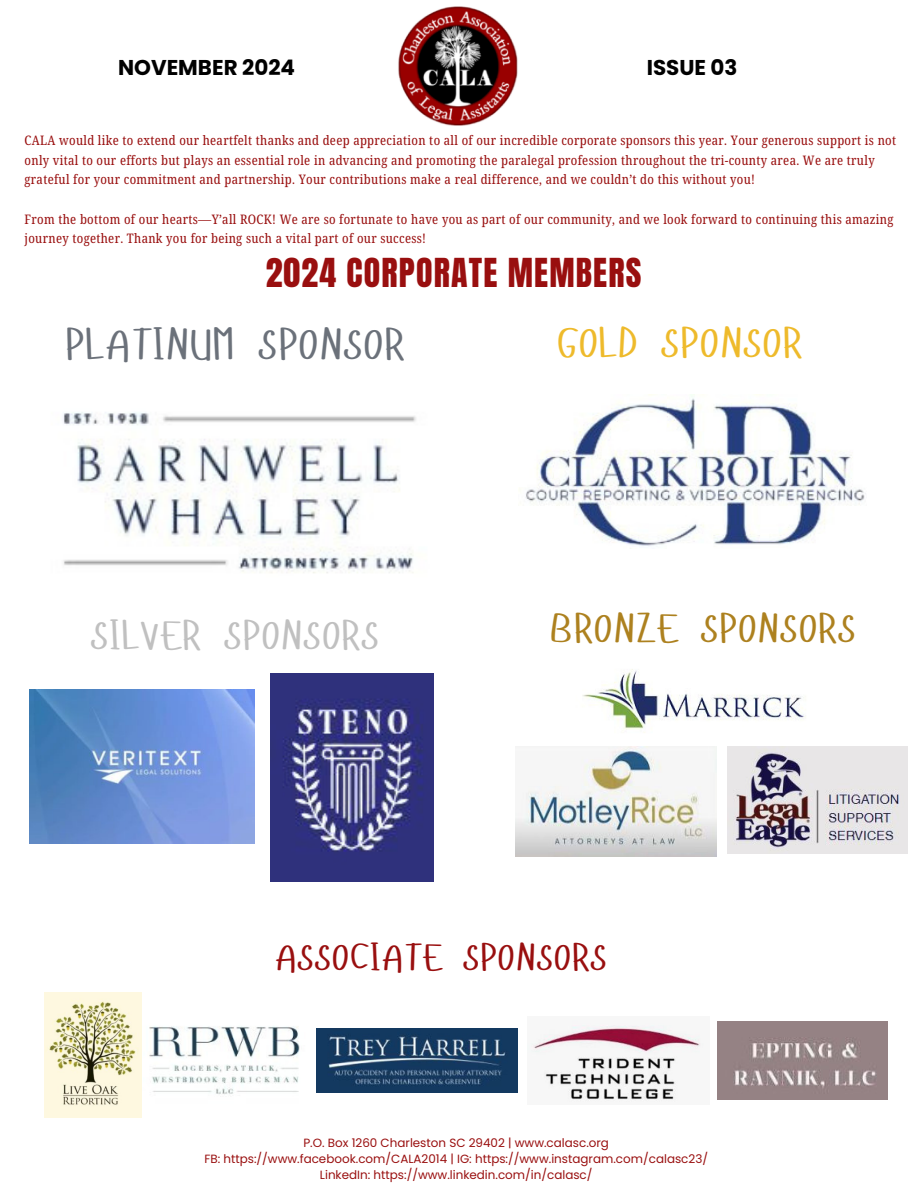
<style>
.page{position:relative;width:918px;height:1188px;background:#fff}
.page>*{position:absolute;margin:0;border:0;box-sizing:border-box;transform-origin:0 0}
.t1{font:44.4px "Hangyaboly";letter-spacing:.035em;color:#6b717a}
.t2{font:42.9px "Hangyaboly";letter-spacing:.035em;color:#eeba2b}
.t3{font:41.4px "Hangyaboly";letter-spacing:.035em;color:#c0c0c0}
.t4{font:41.4px "Hangyaboly";letter-spacing:.035em;color:#ad811f}
.t5{font:38.4px "Hangyaboly";letter-spacing:.035em;color:#990f0f}
.t6{font:33.9px "Anton";letter-spacing:.035em;color:#990f0f}
.t7{font:700 21.45px "Poppins";color:#000}
.t8{font:13.05px/19.6px "Noto Serif Ethiopic Condensed";letter-spacing:.025em;color:#990f0f}
.t9{font:12px "Poppins";color:#990f0f}
</style>
<div class="page">
<img style="left:398px;top:6px;width:120px;height:120px">
<img style="left:63px;top:412px;width:353px;height:161px">
<img style="left:525px;top:394px;width:341px;height:152px">
<img style="left:29px;top:689px;width:225px;height:154px">
<img style="left:270px;top:673px;width:164px;height:208px">
<img style="left:582px;top:669px;width:224px;height:64px">
<img style="left:515px;top:746px;width:202px;height:110px">
<img style="left:727px;top:746px;width:180px;height:107px">
<img style="left:316px;top:1028px;width:202px;height:65px">
<img style="left:149px;top:1026px;width:151px;height:69px">
<img style="left:44px;top:992px;width:98px;height:125px">
<img style="left:527px;top:1025px;width:176px;height:77px">
<img style="left:717px;top:1022px;width:170px;height:77px">
<h1 class="t7" style="left:118px;top:53px;width:179px">NOVEMBER 2024</h1>
<p class="t7" style="left:647px;top:53px;width:92px">ISSUE 03</p>
<p class="t8" style="left:25px;top:130px;width:873px">CALA would like to extend our heartfelt thanks and deep appreciation to all of our incredible corporate sponsors this year. Your generous support is not only vital to our efforts but plays an essential role in advancing and promoting the paralegal profession throughout the tri-county area. We are truly grateful for your commitment and partnership. Your contributions make a real difference, and we couldn’t do this without you!</p>
<p class="t8" style="left:25px;top:209px;width:871px">From the bottom of our hearts—Y’all ROCK! We are so fortunate to have you as part of our community, and we look forward to continuing this amazing journey together. Thank you for being such a vital part of our success!</p>
<p class="t6" style="left:266px;top:248px;width:377px">2024 CORPORATE MEMBERS</p>
<p class="t1" style="left:66px;top:315px;width:341px">PLATINUM SPONSOR</p>
<p class="t2" style="left:557px;top:315px;width:247px">GOLD SPONSOR</p>
<p class="t3" style="left:91px;top:608px;width:289px">SILVER SPONSORS</p>
<p class="t4" style="left:550px;top:601px;width:308px">BRONZE SPONSORS</p>
<p class="t5" style="left:275px;top:932px;width:333px">ASSOCIATE SPONSORS</p>
<p class="t9" style="left:303px;top:1134px;width:307px">P.O. Box 1260 Charleston SC 29402 | www.calasc.org</p>
<p class="t9" style="left:204px;top:1150px;width:505px">FB: https://www.facebook.com/CALA2014 | IG: https://www.instagram.com/calasc23/</p>
<h2 class="t9" style="left:320px;top:1166px;width:274px">LinkedIn: https://www.linkedin.com/in/calasc/</h2>
</div>
